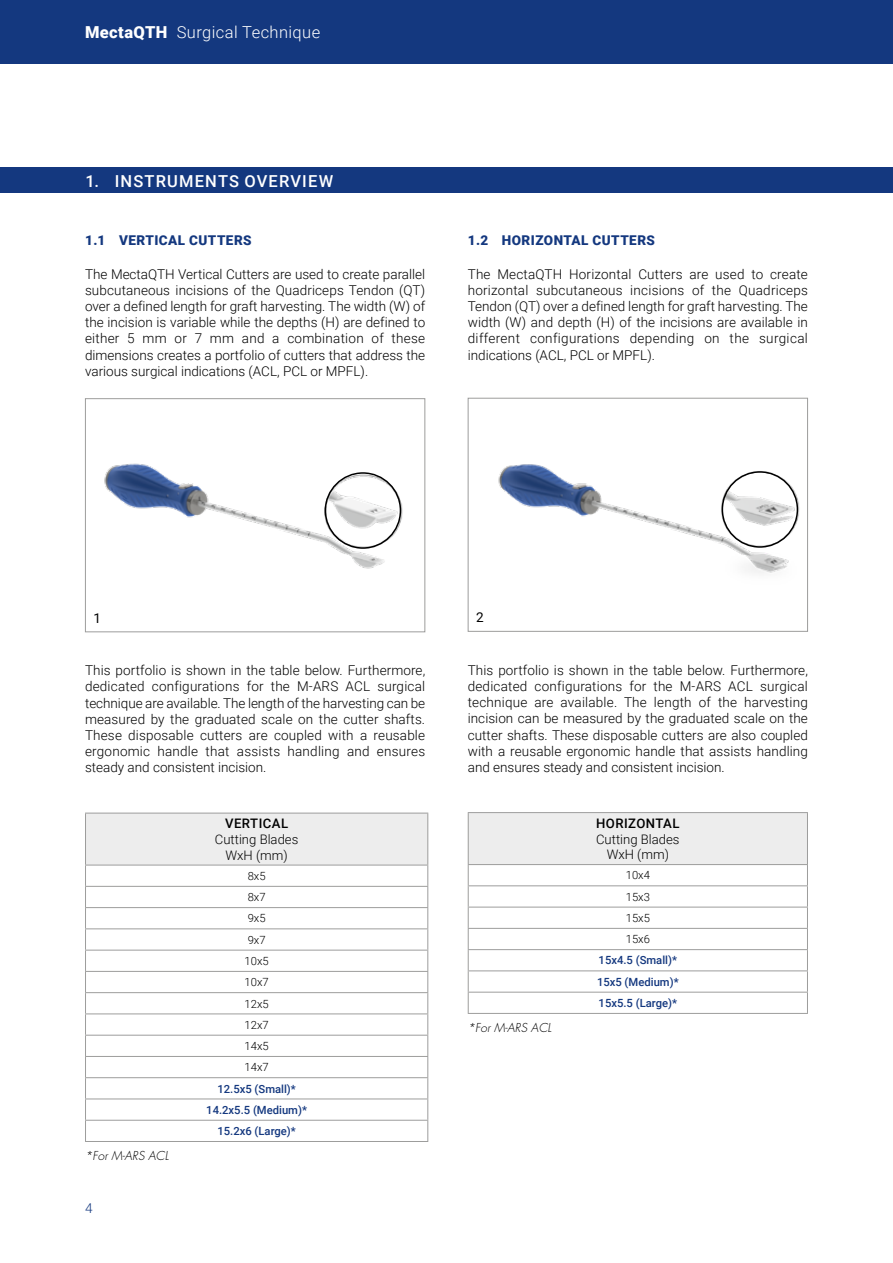
<style>
.page{position:relative;width:893px;height:1263px;background:#fff}
.page>*{position:absolute;margin:0;border:0;box-sizing:border-box;transform-origin:0 0}
.t1{font:300 16.5px "Roboto";letter-spacing:.025em;color:#fff}
.t2{font:500 16.5px "Roboto";letter-spacing:.07em;color:#fff}
.t3{font:300 13.5px/16.2px "Roboto";color:#000;text-align:justify}
.t4{font:900 13.5px "Roboto";letter-spacing:.035em;color:#14387f}
.t5{font:13.5px "Roboto";color:#000}
.t6{font:300 13.5px "Roboto";color:#14387f}
.t7{font:300 13.2px/15.8px "Roboto";color:#000;text-align:center}
.t8{font:500 13.2px "Roboto";letter-spacing:.035em;color:#000}
.t9{font:italic 300 12px "Futura Std";color:#000}
.t10{font:500 11.25px/21.3px "Roboto";color:#14387f;text-align:center}
.t11{font:300 11.25px/21.3px "Roboto";color:#000}
.s1{font-weight:900}
</style>
<div class="page">
<div style="left:0;top:0;width:893px;height:64px;background:#14387f"></div>
<div style="left:0;top:168px;width:893px;height:25px;background:#14387f"></div>
<img style="left:104px;top:463px;width:299px;height:106px">
<div style="left:325px;top:472px;width:76px;height:77px;border:2px solid #000;border-radius:50%"></div>
<div style="left:85px;top:398px;width:340px;height:234px;border:1px solid #9d9d9c"></div>
<div style="left:86px;top:813px;width:342px;height:52px;background:#ededed"></div>
<hr style="left:85px;top:886px;width:343px;height:1px;background:#9d9d9c">
<hr style="left:85px;top:907px;width:343px;height:1px;background:#9d9d9c">
<hr style="left:85px;top:928px;width:343px;height:1px;background:#9d9d9c">
<hr style="left:85px;top:950px;width:343px;height:1px;background:#9d9d9c">
<hr style="left:85px;top:971px;width:343px;height:1px;background:#9d9d9c">
<hr style="left:85px;top:992px;width:343px;height:1px;background:#9d9d9c">
<hr style="left:85px;top:1013px;width:343px;height:1px;background:#9d9d9c">
<hr style="left:85px;top:1035px;width:343px;height:1px;background:#9d9d9c">
<hr style="left:85px;top:1056px;width:343px;height:1px;background:#9d9d9c">
<hr style="left:85px;top:1077px;width:343px;height:1px;background:#9d9d9c">
<hr style="left:85px;top:1098px;width:343px;height:1px;background:#9d9d9c">
<hr style="left:85px;top:1120px;width:343px;height:1px;background:#9d9d9c">
<svg style="left:85px;top:866px;width:1px;height:275px"></svg>
<svg style="left:427px;top:866px;width:1px;height:275px"></svg>
<hr style="left:85px;top:1141px;width:343px;height:1px;background:#9d9d9c">
<hr style="left:85px;top:813px;width:343px;height:1px;background:#9d9d9c">
<hr style="left:85px;top:813px;width:1px;height:52px;background:#9d9d9c">
<hr style="left:427px;top:813px;width:1px;height:52px;background:#9d9d9c">
<hr style="left:85px;top:865px;width:343px;height:1px;background:#9d9d9c">
<img style="left:498px;top:464px;width:302px;height:109px">
<div style="left:722px;top:471px;width:76px;height:77px;border:2px solid #000;border-radius:50%"></div>
<div style="left:468px;top:398px;width:340px;height:234px;border:1px solid #9d9d9c"></div>
<div style="left:468px;top:813px;width:339px;height:51px;background:#ededed"></div>
<hr style="left:468px;top:885px;width:340px;height:1px;background:#9d9d9c">
<hr style="left:468px;top:907px;width:340px;height:1px;background:#9d9d9c">
<hr style="left:468px;top:928px;width:340px;height:1px;background:#9d9d9c">
<hr style="left:468px;top:949px;width:340px;height:1px;background:#9d9d9c">
<hr style="left:468px;top:970px;width:340px;height:1px;background:#9d9d9c">
<hr style="left:468px;top:992px;width:340px;height:1px;background:#9d9d9c">
<svg style="left:468px;top:865px;width:1px;height:148px"></svg>
<svg style="left:807px;top:865px;width:1px;height:148px"></svg>
<hr style="left:468px;top:1013px;width:340px;height:1px;background:#9d9d9c">
<hr style="left:468px;top:812px;width:340px;height:1px;background:#9d9d9c">
<hr style="left:468px;top:813px;width:1px;height:51px;background:#9d9d9c">
<hr style="left:807px;top:813px;width:1px;height:51px;background:#9d9d9c">
<hr style="left:468px;top:864px;width:340px;height:1px;background:#9d9d9c">
<p class="t1" style="left:85px;top:21px;width:237px"><span class="s1">MectaQTH</span> Surgical Technique</p>
<p class="t2" style="left:85px;top:169px;width:249px">1. INSTRUMENTS OVERVIEW</p>
<p class="t4" style="left:85px;top:231px;width:168px">1.1 VERTICAL CUTTERS</p>
<p class="t3" style="left:85px;top:265px;width:342px">The MectaQTH Vertical Cutters are used to create parallel subcutaneous incisions of the Quadriceps Tendon (QT) over a defined length for graft harvesting. The width (W) of the incision is variable while the depths (H) are defined to either 5 mm or 7 mm and a combination of these dimensions creates a portfolio of cutters that address the various surgical indications (ACL, PCL or MPFL).</p>
<p class="t4" style="left:468px;top:231px;width:189px">1.2 HORIZONTAL CUTTERS</p>
<p class="t3" style="left:468px;top:265px;width:342px">The MectaQTH Horizontal Cutters are used to create horizontal subcutaneous incisions of the Quadriceps Tendon (QT) over a defined length for graft harvesting. The width (W) and depth (H) of the incisions are available in different configurations depending on the surgical indications (ACL, PCL or MPFL).</p>
<p class="t5" style="left:94px;top:609px;width:9px">1</p>
<p class="t3" style="left:85px;top:662px;width:342px">This portfolio is shown in the table below. Furthermore, dedicated configurations for the M-ARS ACL surgical technique are available. The length of the harvesting can be measured by the graduated scale on the cutter shafts.<br>These disposable cutters are coupled with a reusable ergonomic handle that assists handling and ensures steady and consistent incision.</p>
<p class="t9" style="left:85px;top:1148px;width:85px">*For M-ARS ACL</p>
<p class="t6" style="left:85px;top:1198px;width:9px">4</p>
<p class="t8" style="left:225px;top:814px;width:65px">VERTICAL</p>
<p class="t7" style="left:215px;top:831px;width:85px">Cutting Blades<br>WxH (mm)</p>
<p class="t11" style="left:245px;top:865px;width:26px">8x5<br>8x7<br>9x5<br>9x7<br>10x5<br>10x7<br>12x5<br>12x7<br>14x5<br>14x7</p>
<p class="t10" style="left:206px;top:1077px;width:102px">12.5x5 (Small)*<br>14.2x5.5 (Medium)*<br>15.2x6 (Large)*</p>
<p class="t5" style="left:476px;top:608px;width:9px">2</p>
<p class="t3" style="left:468px;top:661px;width:342px">This portfolio is shown in the table below. Furthermore, dedicated configurations for the M-ARS ACL surgical technique are available. The length of the harvesting incision can be measured by the graduated scale on the cutter shafts. These disposable cutters are also coupled with a reusable ergonomic handle that assists handling and ensures steady and consistent incision.</p>
<p class="t9" style="left:468px;top:1020px;width:85px">*For M-ARS ACL</p>
<p class="t8" style="left:596px;top:814px;width:85px">HORIZONTAL</p>
<p class="t7" style="left:596px;top:830px;width:85px">Cutting Blades<br>WxH (mm)</p>
<p class="t11" style="left:626px;top:864px;width:26px;text-align:justify">10x4<br>15x3<br>15x5<br>15x6</p>
<p class="t10" style="left:597px;top:949px;width:83px;text-align:left">15x4.5 (Small)*<br>15x5 (Medium)*<br>15x5.5 (Large)*</p>
</div>
